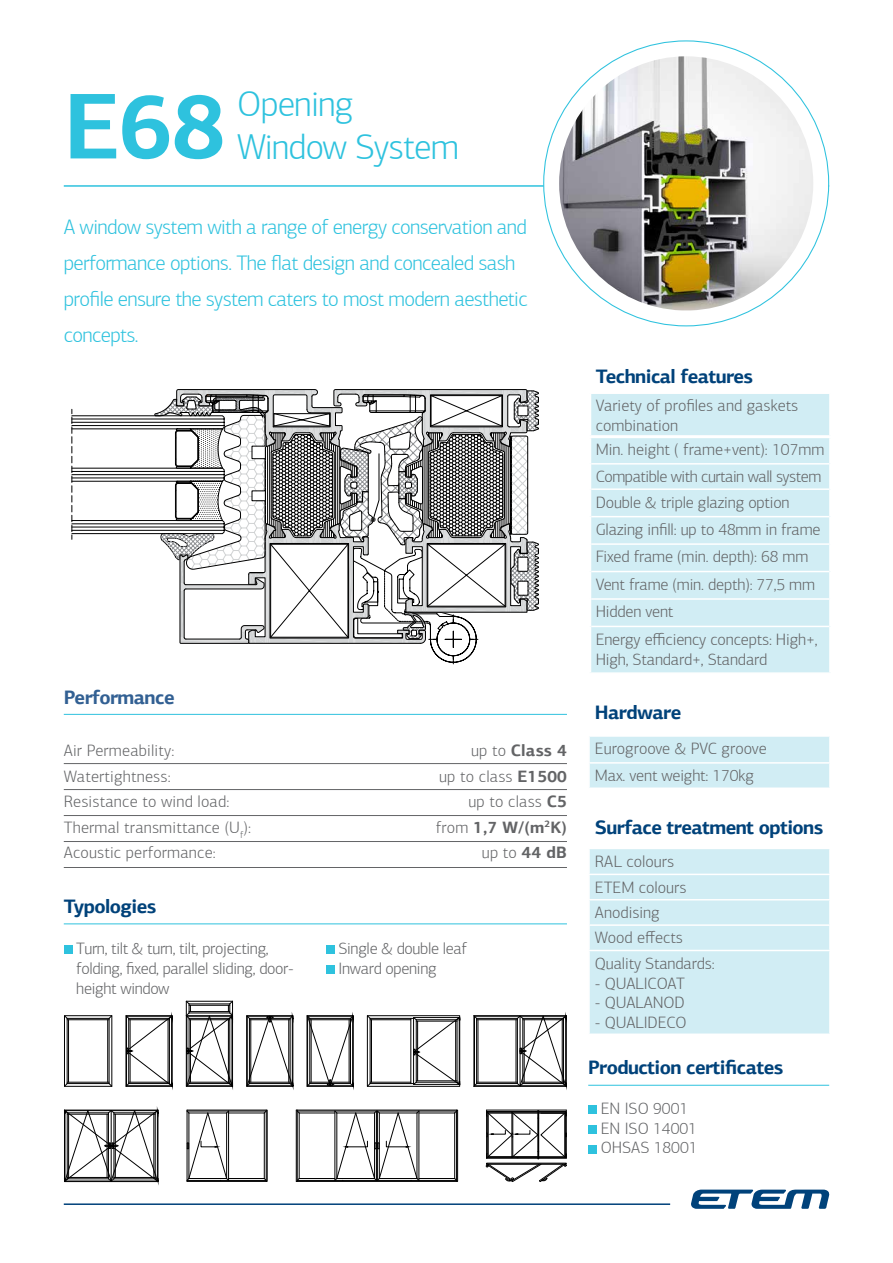
<style>
.page{position:relative;width:893px;height:1263px;background:#fff}
.page>*{position:absolute;margin:0;border:0;box-sizing:border-box;transform-origin:0 0}
.t1{font:700 93.6px "PF Agora Sans Pro";color:#2ec2de}
.t2{font:300 36px/43.2px "PF Agora Sans Pro";letter-spacing:-.025em;color:#2ec2de}
.t3{font:300 21px/36px "PF Agora Sans Pro";letter-spacing:-.03em;color:#2ec2de}
.t4{font:700 19.5px "PF Agora Sans Pro";letter-spacing:-.03em;color:#00427a}
.t5{font:700 19.5px "PF Agora Sans Pro";letter-spacing:-.03em;color:#326093}
.t6{font:300 16.5px/19.8px "PF Agora Sans Pro";letter-spacing:-.01em;color:#636466}
.t7{font:300 16.5px/25.5px "PF Agora Sans Pro";letter-spacing:.01em;color:#636466}
.t8{font:300 16.5px/27.2px "PF Agora Sans Pro";letter-spacing:-.03em;color:#636466}
.s1{font-weight:700}
</style>
<div class="page">
<hr style="left:64px;top:185px;width:765px;height:2px;background:#2ec2de">
<hr style="left:64px;top:1203px;width:606px;height:2px;background:#00427a">
<hr style="left:64px;top:714px;width:503px;height:1px;background:#2ec2de">
<hr style="left:64px;top:841px;width:503px;height:1px;background:#636466">
<hr style="left:64px;top:867px;width:503px;height:1px;background:#636466">
<hr style="left:64px;top:815px;width:503px;height:1px;background:#636466">
<hr style="left:64px;top:789px;width:503px;height:1px;background:#636466">
<hr style="left:64px;top:763px;width:503px;height:1px;background:#636466">
<svg style="left:71px;top:389px;width:468px;height:275px"></svg>
<div style="left:544px;top:41px;width:285px;height:285px;background:#fff;border-radius:50%"></div>
<img style="left:559px;top:56px;width:254px;height:254px;border-radius:126px">
<svg style="left:691px;top:1189px;width:138px;height:20px"></svg>
<hr style="left:588px;top:1085px;width:241px;height:1px;background:#2ec2de">
<div style="left:588px;top:1105px;width:9px;height:9px;background:#2ec2de"></div>
<div style="left:588px;top:1125px;width:9px;height:8px;background:#2ec2de"></div>
<div style="left:588px;top:1144px;width:9px;height:9px;background:#2ec2de"></div>
<div style="left:591px;top:394px;width:238px;height:278px;background:#d1edf4"></div>
<hr style="left:591px;top:463px;width:238px;height:2px;background:#fff">
<hr style="left:591px;top:488px;width:238px;height:2px;background:#fff">
<hr style="left:591px;top:516px;width:238px;height:1px;background:#fff">
<hr style="left:591px;top:543px;width:238px;height:2px;background:#fff">
<hr style="left:591px;top:571px;width:238px;height:1px;background:#fff">
<hr style="left:591px;top:598px;width:238px;height:2px;background:#fff">
<hr style="left:591px;top:626px;width:238px;height:1px;background:#fff">
<hr style="left:588px;top:435px;width:244px;height:3px;background:#fff">
<div style="left:590px;top:737px;width:239px;height:50px;background:#d1edf4"></div>
<hr style="left:588px;top:762px;width:243px;height:2px;background:#fff">
<div style="left:590px;top:849px;width:239px;height:184px;background:#d1edf4"></div>
<hr style="left:588px;top:874px;width:243px;height:1px;background:#fff">
<hr style="left:588px;top:899px;width:243px;height:1px;background:#fff">
<hr style="left:588px;top:924px;width:243px;height:2px;background:#fff">
<hr style="left:588px;top:950px;width:243px;height:1px;background:#fff">
<div style="left:64px;top:1016px;width:48px;height:70px;border:1px solid #000"></div>
<hr style="left:109px;top:1018px;width:1px;height:65px;background:#000">
<hr style="left:67px;top:1018px;width:1px;height:65px;background:#000">
<svg style="left:64px;top:1015px;width:4px;height:4px"></svg>
<svg style="left:108px;top:1015px;width:5px;height:4px"></svg>
<svg style="left:64px;top:1083px;width:4px;height:4px"></svg>
<svg style="left:108px;top:1083px;width:5px;height:4px"></svg>
<hr style="left:67px;top:1019px;width:42px;height:1px;background:#000">
<hr style="left:67px;top:1018px;width:42px;height:1px;background:#000">
<hr style="left:67px;top:1082px;width:42px;height:1px;background:#000">
<hr style="left:67px;top:1083px;width:42px;height:1px;background:#000">
<hr style="left:68px;top:1020px;width:1px;height:62px;background:#000">
<hr style="left:107px;top:1020px;width:1px;height:62px;background:#000">
<svg style="left:125px;top:1015px;width:48px;height:72px"></svg>
<svg style="left:246px;top:1015px;width:48px;height:72px"></svg>
<svg style="left:306px;top:1015px;width:48px;height:72px"></svg>
<div style="left:367px;top:1016px;width:93px;height:70px;border:1px solid #000"></div>
<hr style="left:370px;top:1018px;width:1px;height:65px;background:#000">
<svg style="left:367px;top:1015px;width:4px;height:4px"></svg>
<svg style="left:367px;top:1083px;width:4px;height:4px"></svg>
<hr style="left:370px;top:1019px;width:41px;height:1px;background:#000">
<hr style="left:370px;top:1018px;width:44px;height:1px;background:#000">
<hr style="left:370px;top:1082px;width:41px;height:1px;background:#000">
<hr style="left:411px;top:1018px;width:1px;height:65px;background:#000">
<hr style="left:370px;top:1083px;width:44px;height:1px;background:#000">
<hr style="left:371px;top:1020px;width:1px;height:62px;background:#000">
<svg style="left:413px;top:1017px;width:47px;height:68px"></svg>
<svg style="left:473px;top:1015px;width:94px;height:72px"></svg>
<svg style="left:64px;top:1109px;width:95px;height:73px"></svg>
<hr style="left:454px;top:1113px;width:1px;height:65px;background:#000">
<hr style="left:419px;top:1178px;width:36px;height:1px;background:#000">
<hr style="left:419px;top:1113px;width:36px;height:1px;background:#000">
<hr style="left:299px;top:1113px;width:1px;height:65px;background:#000">
<hr style="left:299px;top:1178px;width:36px;height:1px;background:#000">
<hr style="left:299px;top:1113px;width:36px;height:1px;background:#000">
<div style="left:296px;top:1110px;width:162px;height:71px;border:1px solid #000"></div>
<hr style="left:264px;top:1113px;width:1px;height:65px;background:#000">
<hr style="left:229px;top:1178px;width:35px;height:1px;background:#000">
<hr style="left:229px;top:1113px;width:35px;height:1px;background:#000">
<div style="left:187px;top:1110px;width:80px;height:71px;border:1px solid #000"></div>
<svg style="left:334px;top:1110px;width:86px;height:71px"></svg>
<svg style="left:186px;top:1110px;width:43px;height:71px"></svg>
<svg style="left:486px;top:1110px;width:81px;height:72px"></svg>
<svg style="left:186px;top:1000px;width:47px;height:87px"></svg>
<hr style="left:64px;top:923px;width:503px;height:1px;background:#2ec2de">
<div style="left:64px;top:945px;width:9px;height:9px;background:#2ec2de"></div>
<div style="left:326px;top:945px;width:9px;height:9px;background:#2ec2de"></div>
<div style="left:326px;top:965px;width:9px;height:9px;background:#2ec2de"></div>
<h1 class="t1" style="left:64px;top:67px;width:164px">Е68</h1>
<h2 class="t2" style="left:237px;top:83px;width:223px">Opening<br>Window System</h2>
<p class="t3" style="left:64px;top:209px;width:465px">A window system with a range of energy conservation and performance options. The flat design and concealed sash profile ensure the system caters to most modern aesthetic concepts.</p>
<p class="t5" style="left:64px;top:685px;width:112px">Performance</p>
<p class="t7" style="left:64px;top:738px;width:189px">Air Permeability:<br>Watertightness:<br>Resistance to wind load:<br>Thermal transmittance (U<sub>f</sub>):<br>Acoustic performance:</p>
<p class="t7" style="left:436px;top:738px;width:133px;text-align:right">up to <span class="s1">Class 4<br></span>up to class <span class="s1">E1500 </span>up to class <span class="s1">C5 </span>from <span class="s1">1,7 W/(m</span><sup>2</sup><span class="s1">K) </span>up to <span class="s1">44 dB</span></p>
<p class="t4" style="left:64px;top:894px;width:94px">Typologies</p>
<p class="t6" style="left:76px;top:939px;width:219px">Turn, tilt &amp; turn, tilt, projecting, folding, fixed, parallel sliding, door&shy;height window</p>
<p class="t6" style="left:338px;top:939px;width:130px">Single &amp; double leaf<br>Inward opening</p>
<p class="t4" style="left:596px;top:364px;width:159px">Technical features</p>
<p class="t6" style="left:596px;top:395px;width:204px">Variety of profiles and gaskets combination</p>
<p class="t8" style="left:596px;top:436px;width:230px">Min. height ( frame+vent): 107mm<br>Compatible with curtain wall system</p>
<p class="t6" style="left:596px;top:488px;width:226px;line-height:27.5px">Double &amp; triple glazing option<br>Glazing infill: up to 48mm in frame<br>Fixed frame (min. depth): 68 mm<br>Vent frame (min. depth): 77,5 mm<br>Hidden vent<br>Energy efficiency concepts: High+,</p>
<p class="t6" style="left:596px;top:649px;width:173px">High, Standard+, Standard</p>
<p class="t4" style="left:595px;top:700px;width:88px">Hardware</p>
<p class="t6" style="left:595px;top:735px;width:173px;line-height:26.8px">Eurogroove &amp; PVC groove<br>Max. vent weight: 170kg</p>
<p class="t4" style="left:595px;top:815px;width:230px">Surface treatment options</p>
<p class="t6" style="left:595px;top:848px;width:121px;line-height:25.5px">RAL colours<br>ETEM colours<br>Anodising<br>Wood effects<br>Quality Standards:</p>
<p class="t6" style="left:595px;top:973px;width:91px">- QUALICOAT</p>
<p class="t6" style="left:595px;top:993px;width:91px">- QUALANOD</p>
<p class="t6" style="left:595px;top:1013px;width:93px">- QUALIDECO</p>
<p class="t4" style="left:588px;top:1055px;width:197px">Production certificates</p>
<p class="t6" style="left:601px;top:1098px;width:98px">EN ISO 9001<br>EN ISO 14001<br>OHSAS 18001</p>
</div>
